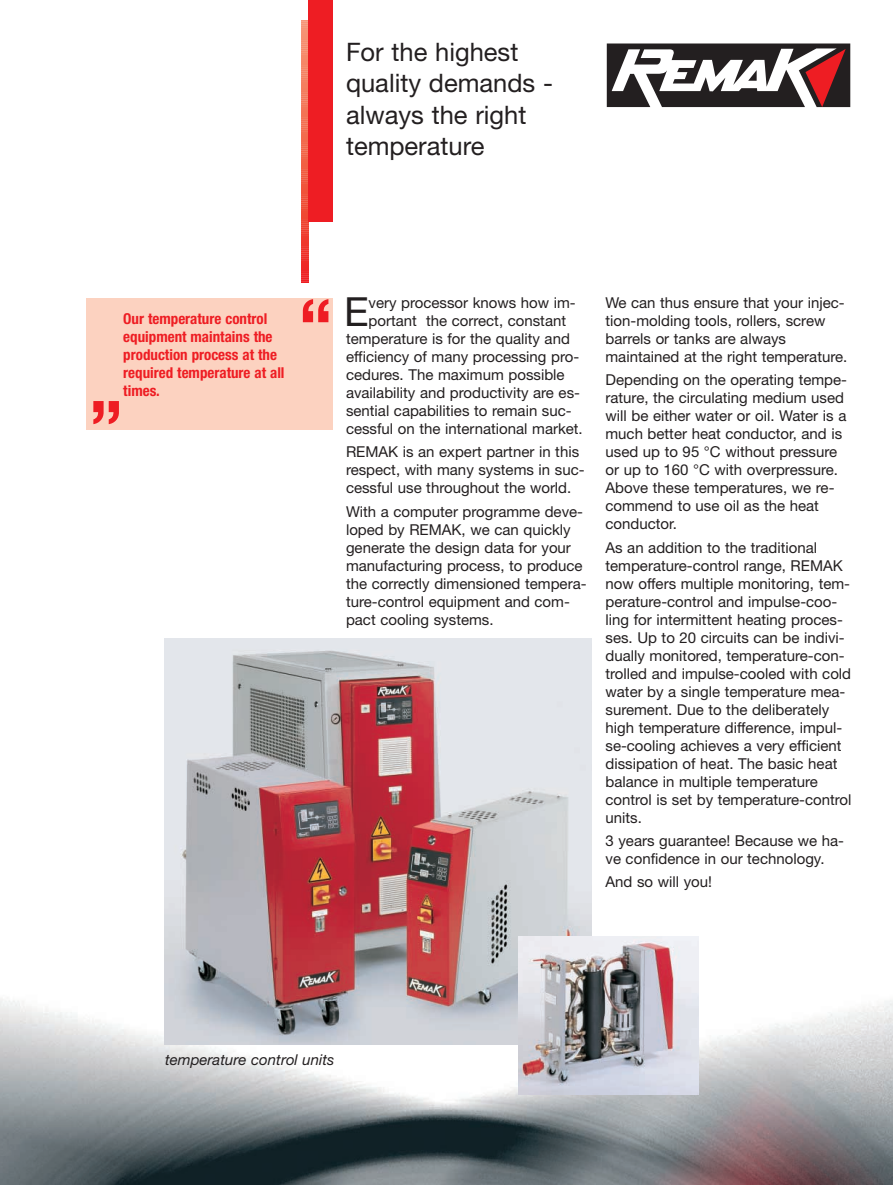
<style>
.page{position:relative;width:893px;height:1185px;background:#fff}
.page>*{position:absolute;margin:0;border:0;box-sizing:border-box;transform-origin:0 0}
.t1{font:700 72px "Helvetica Neue";color:#ee1d23}
.t2{font:40.2px "Helvetica Neue";color:#231f20}
.t3{font:25.5px/31.5px "Helvetica Neue";color:#231f20}
.t4{font:15px/18px "Helvetica Neue";color:#231f20}
.t5{font:700 condensed 15px/18px "Helvetica Neue";color:#ee1d23}
.t6{font:italic 15px "Helvetica Neue";color:#231f20}
</style>
<div class="page">
<img style="left:0;top:995px;width:892px;height:190px">
<svg style="left:301px;top:20px;width:8px;height:263px;background:#f15e4a"></svg>
<div style="left:309px;top:0;width:24px;height:221px;background:#ee1d23"></div>
<div style="left:86px;top:298px;width:247px;height:131px;background:#fcd2c0"></div>
<img style="left:164px;top:638px;width:427px;height:406px">
<img style="left:518px;top:936px;width:180px;height:159px">
<svg style="left:606px;top:44px;width:244px;height:63px"></svg>
<h3 class="t3" style="left:346px;top:38px;width:208px">For the highest quality demands - always the right temperature</h3>
<p class="t5" style="left:123px;top:311px;width:163px">Our temperature control equipment maintains the production process at the required temperature at all times.</p>
<h1 class="t1" style="left:89px;top:361px;width:35px">„</h1>
<h1 class="t1" style="left:299px;top:299px;width:35px">“</h1>
<h2 class="t2" style="left:344px;top:298px;width:26px">E</h2>
<p class="t4" style="left:368px;top:295px;width:209px">very processor knows how im-</p>
<p class="t4" style="left:368px;top:313px;width:199px">portant the correct, constant</p>
<p class="t4" style="left:346px;top:331px;width:225px">temperature is for the quality and</p>
<p class="t4" style="left:346px;top:349px;width:235px">efficiency of many processing pro-</p>
<p class="t4" style="left:346px;top:367px;width:220px">cedures. The maximum possible</p>
<p class="t4" style="left:346px;top:385px;width:235px">availability and productivity are es-</p>
<p class="t4" style="left:346px;top:403px;width:227px">sential capabilities to remain suc-</p>
<p class="t4" style="left:346px;top:421px;width:238px">cessful on the international market.</p>
<p class="t4" style="left:346px;top:445px;width:240px">REMAK is an expert partner in this respect, with many systems in suc&shy;cessful use throughout the world.</p>
<p class="t4" style="left:346px;top:504px;width:242px">With a computer programme deve&shy;loped by REMAK, we can quickly generate the design data for your manufacturing process, to produce the correctly dimensioned tempera&shy;ture-control equipment and com&shy;pact cooling systems.</p>
<p class="t4" style="left:605px;top:295px;width:243px">We can thus ensure that your injec&shy;tion-molding tools, rollers, screw barrels or tanks are always maintained at the right temperature.</p>
<p class="t4" style="left:605px;top:373px;width:243px">Depending on the operating tempe&shy;rature, the circulating medium used will be either water or oil. Water is a much better heat conductor, and is used up to 95 °C without pressure or up to 160 °C with overpressure.<br>Above these temperatures, we re&shy;commend to use oil as the heat conductor.</p>
<p class="t4" style="left:605px;top:540px;width:247px">As an addition to the traditional temperature-control range, REMAK now offers multiple monitoring, tem&shy;perature-control and impulse-coo&shy;ling for intermittent heating proces&shy;ses. Up to 20 circuits can be indivi&shy;dually monitored, temperature-con&shy;trolled and impulse-cooled with cold water by a single temperature mea&shy;surement. Due to the deliberately high temperature difference, impul&shy;se-cooling achieves a very efficient dissipation of heat. The basic heat balance in multiple temperature control is set by temperature-control units.</p>
<p class="t4" style="left:605px;top:833px;width:240px">3 years guarantee! Because we ha&shy;ve confidence in our technology.</p>
<p class="t4" style="left:605px;top:874px;width:108px">And so will you!</p>
<p class="t6" style="left:165px;top:1054px;width:171px">temperature control units</p>
</div>
